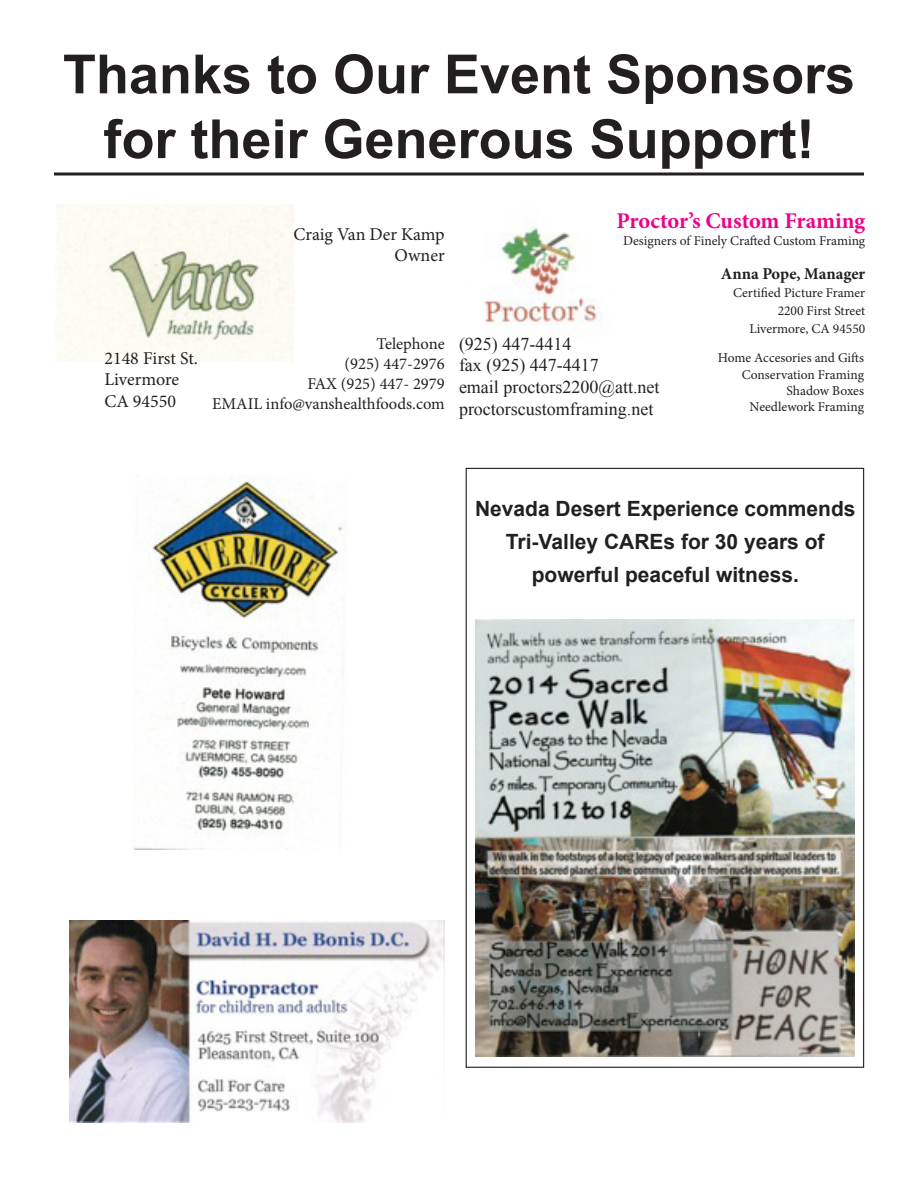
<style>
.page{position:relative;width:918px;height:1188px;background:#fff}
.page>*{position:absolute;margin:0;border:0;box-sizing:border-box;transform-origin:0 0}
.t1{font:700 54px/64.8px "Arial";color:#231f20;text-align:center}
.t2{font:700 22.5px "Minion Pro";letter-spacing:-.01em;color:#ed028c}
.t3{font:700 21px "Arial";color:#231f20}
.t4{font:18px "Times New Roman";color:#231f20}
.t5{font:18px/21.6px "Minion Pro";color:#231f20}
.t6{font:16.5px "Minion Pro";color:#231f20}
.t7{font:700 16.5px "Minion Pro";letter-spacing:-.005em;color:#231f20}
.t8{font:13.5px "Minion Pro";color:#231f20}
</style>
<div class="page">
<svg style="left:54px;top:172px;width:810px;height:4px;background:#595657"></svg>
<img style="left:70px;top:920px;width:375px;height:203px">
<img style="left:133px;top:476px;width:213px;height:373px">
<img style="left:475px;top:620px;width:380px;height:436px">
<img style="left:484px;top:227px;width:119px;height:107px">
<img style="left:55px;top:204px;width:238px;height:158px">
<p class="t1" style="left:63px;top:44px;width:794px">Thanks to Our Event Sponsors for their Generous Support!</p>
<p class="t5" style="left:104px;top:347px;width:95px">2148 First St.</p>
<p class="t5" style="left:104px;top:369px;width:76px">Livermore<br>CA 94550</p>
<p class="t5" style="left:293px;top:223px;width:153px">Craig Van Der Kamp</p>
<p class="t5" style="left:395px;top:245px;width:52px">Owner</p>
<p class="t6" style="left:377px;top:333px;width:70px">Telephone</p>
<p class="t6" style="left:345px;top:353px;width:102px">(925) 447-2976</p>
<p class="t6" style="left:307px;top:373px;width:139px">FAX (925) 447- 2979</p>
<p class="t6" style="left:212px;top:392px;width:234px">EMAIL info@vanshealthfoods.com</p>
<p class="t2" style="left:616px;top:205px;width:250px">Proctor’s Custom Framing</p>
<p class="t8" style="left:623px;top:231px;width:244px">Designers of Finely Crafted Custom Framing</p>
<p class="t7" style="left:721px;top:262px;width:146px">Anna Pope, Manager</p>
<p class="t8" style="left:733px;top:283px;width:134px">Certified Picture Framer</p>
<p class="t8" style="left:778px;top:301px;width:89px">2200 First Street</p>
<p class="t8" style="left:749px;top:319px;width:117px">Livermore, CA 94550</p>
<p class="t4" style="left:459px;top:332px;width:114px">(925) 447-4414</p>
<p class="t4" style="left:459px;top:353px;width:141px">fax (925) 447-4417</p>
<p class="t4" style="left:459px;top:375px;width:202px">email proctors2200@att.net</p>
<p class="t4" style="left:459px;top:396px;width:196px">proctorscustomframing.net</p>
<p class="t8" style="left:718px;top:349px;width:148px">Home Accesories and Gifts</p>
<p class="t8" style="left:742px;top:365px;width:124px">Conservation Framing</p>
<p class="t8" style="left:787px;top:381px;width:79px">Shadow Boxes</p>
<p class="t8" style="left:750px;top:398px;width:116px">Needlework Framing</p>
<p class="t3" style="left:475px;top:494px;width:382px">Nevada Desert Experience commends</p>
<p class="t3" style="left:506px;top:527px;width:320px">Tri-Valley CAREs for 30 years of</p>
<p class="t3" style="left:532px;top:560px;width:269px">powerful peaceful witness.</p>
</div>
